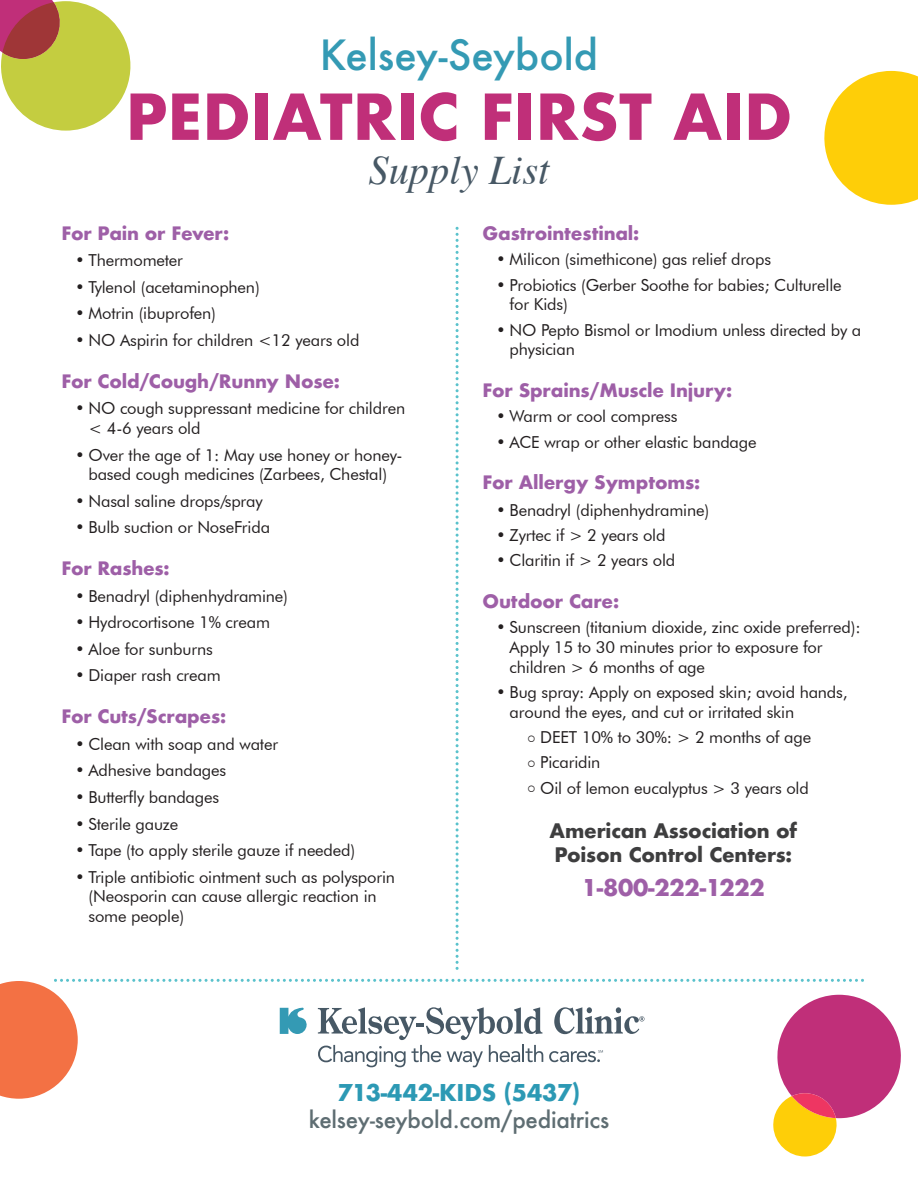
<style>
.page{position:relative;width:918px;height:1188px;background:#fff}
.page>*{position:absolute;margin:0;border:0;box-sizing:border-box;transform-origin:0 0}
.t1{font:700 61.5px "Futura";color:#c02f79}
.t2{font:500 40.5px "Futura";color:#349ab4}
.t3{font:italic 40.5px "Times";color:#475865}
.t4{font:500 22.5px "Futura";letter-spacing:-.01em;color:#5e6d72}
.t5{font:700 22.5px "Futura";letter-spacing:-.01em;color:#2c99b4}
.t6{font:700 22.5px "Futura";letter-spacing:-.01em;color:#9e5fa7}
.t7{font:700 19.5px/24px "Futura";letter-spacing:-.01em;color:#3e3e3f}
.t8{font:700 18px "Futura";letter-spacing:-.01em;color:#9e5fa7}
.t9{font:16.5px/19.8px "Futura BT";letter-spacing:-.01em;color:#231f20}
</style>
<div class="page">
<svg style="left:0;top:0;width:131px;height:131px"></svg>
<svg style="left:456px;top:227px;width:3px;height:743px"></svg>
<svg style="left:824px;top:71px;width:94px;height:134px"></svg>
<svg style="left:0;top:979px;width:901px;height:177px"></svg>
<h2 class="t2" style="left:320px;top:27px;width:280px">Kelsey-Seybold</h2>
<h1 class="t1" style="left:126px;top:72px;width:668px">PEDIATRIC FIRST AID</h1>
<h2 class="t3" style="left:368px;top:135px;width:183px">Supply List</h2>
<p class="t8" style="left:62px;top:220px;width:169px">For Pain or Fever:</p>
<p class="t9" style="left:75px;top:250px;width:110px">• Thermometer</p>
<p class="t9" style="left:75px;top:277px;width:186px">• Tylenol (acetaminophen)</p>
<p class="t9" style="left:75px;top:303px;width:143px">• Motrin (ibuprofen)</p>
<p class="t9" style="left:75px;top:330px;width:286px">• NO Aspirin for children &lt;12 years old</p>
<p class="t8" style="left:62px;top:368px;width:280px">For Cold/Cough/Runny Nose:</p>
<p class="t9" style="left:88px;top:398px;width:318px;text-indent:-13px">• NO cough suppressant medicine for children &lt; 4-6 years old</p>
<p class="t9" style="left:75px;top:445px;width:329px;text-align:center">• Over the age of 1: May use honey or honey&shy;based cough medicines (Zarbees, Chestal)</p>
<p class="t9" style="left:75px;top:491px;width:189px">• Nasal saline drops/spray</p>
<p class="t9" style="left:75px;top:518px;width:197px">• Bulb suction or NoseFrida</p>
<p class="t8" style="left:62px;top:555px;width:110px">For Rashes:</p>
<p class="t9" style="left:75px;top:586px;width:215px">• Benadryl (diphenhydramine)</p>
<p class="t9" style="left:75px;top:612px;width:197px">• Hydrocortisone 1% cream</p>
<p class="t9" style="left:75px;top:639px;width:139px">• Aloe for sunburns</p>
<p class="t9" style="left:75px;top:666px;width:147px">• Diaper rash cream</p>
<p class="t8" style="left:62px;top:704px;width:166px">For Cuts/Scrapes:</p>
<p class="t9" style="left:75px;top:734px;width:205px">• Clean with soap and water</p>
<p class="t9" style="left:75px;top:761px;width:153px">• Adhesive bandages</p>
<p class="t9" style="left:75px;top:787px;width:146px">• Butterfly bandages</p>
<p class="t9" style="left:75px;top:814px;width:105px">• Sterile gauze</p>
<p class="t9" style="left:75px;top:840px;width:282px">• Tape (to apply sterile gauze if needed)</p>
<p class="t9" style="left:88px;top:867px;width:308px;text-indent:-13px">• Triple antibiotic ointment such as polysporin (Neosporin can cause allergic reaction in some people)</p>
<p class="t8" style="left:483px;top:220px;width:158px">Gastrointestinal:</p>
<p class="t9" style="left:496px;top:249px;width:277px">• Milicon (simethicone) gas relief drops</p>
<p class="t9" style="left:510px;top:275px;width:334px;text-indent:-13px">• Probiotics (Gerber Soothe for babies; Culturelle for Kids)</p>
<p class="t9" style="left:510px;top:320px;width:353px;text-indent:-13px">• NO Pepto Bismol or Imodium unless directed by a physician</p>
<p class="t8" style="left:483px;top:377px;width:251px">For Sprains/Muscle Injury:</p>
<p class="t9" style="left:496px;top:406px;width:183px">• Warm or cool compress</p>
<p class="t9" style="left:496px;top:432px;width:262px">• ACE wrap or other elastic bandage</p>
<p class="t8" style="left:483px;top:470px;width:219px">For Allergy Symptoms:</p>
<p class="t9" style="left:496px;top:500px;width:215px">• Benadryl (diphenhydramine)</p>
<p class="t9" style="left:496px;top:525px;width:171px">• Zyrtec if &gt; 2 years old</p>
<p class="t9" style="left:496px;top:550px;width:181px">• Claritin if &gt; 2 years old</p>
<p class="t8" style="left:483px;top:588px;width:138px">Outdoor Care:</p>
<p class="t9" style="left:510px;top:618px;width:353px;text-indent:-13px">• Sunscreen (titanium dioxide, zinc oxide preferred):<br>Apply 15 to 30 minutes prior to exposure for children &gt; 6 months of age</p>
<p class="t9" style="left:510px;top:682px;width:340px;text-indent:-13px">• Bug spray: Apply on exposed skin; avoid hands, around the eyes, and cut or irritated skin</p>
<p class="t9" style="left:528px;top:727px;width:285px">○ DEET 10% to 30%: &gt; 2 months of age</p>
<p class="t9" style="left:528px;top:753px;width:74px">○ Picaridin</p>
<p class="t9" style="left:528px;top:778px;width:283px">○ Oil of lemon eucalyptus &gt; 3 years old</p>
<p class="t7" style="left:549px;top:819px;width:249px">American Association of<br>Poison Control Centers:</p>
<h3 class="t6" style="left:582px;top:871px;width:185px">1-800-222-1222</h3>
<h3 class="t5" style="left:337px;top:1076px;width:245px">713-442-KIDS (5437)</h3>
<h3 class="t4" style="left:309px;top:1104px;width:302px">kelsey-seybold.com/pediatrics</h3>
</div>
